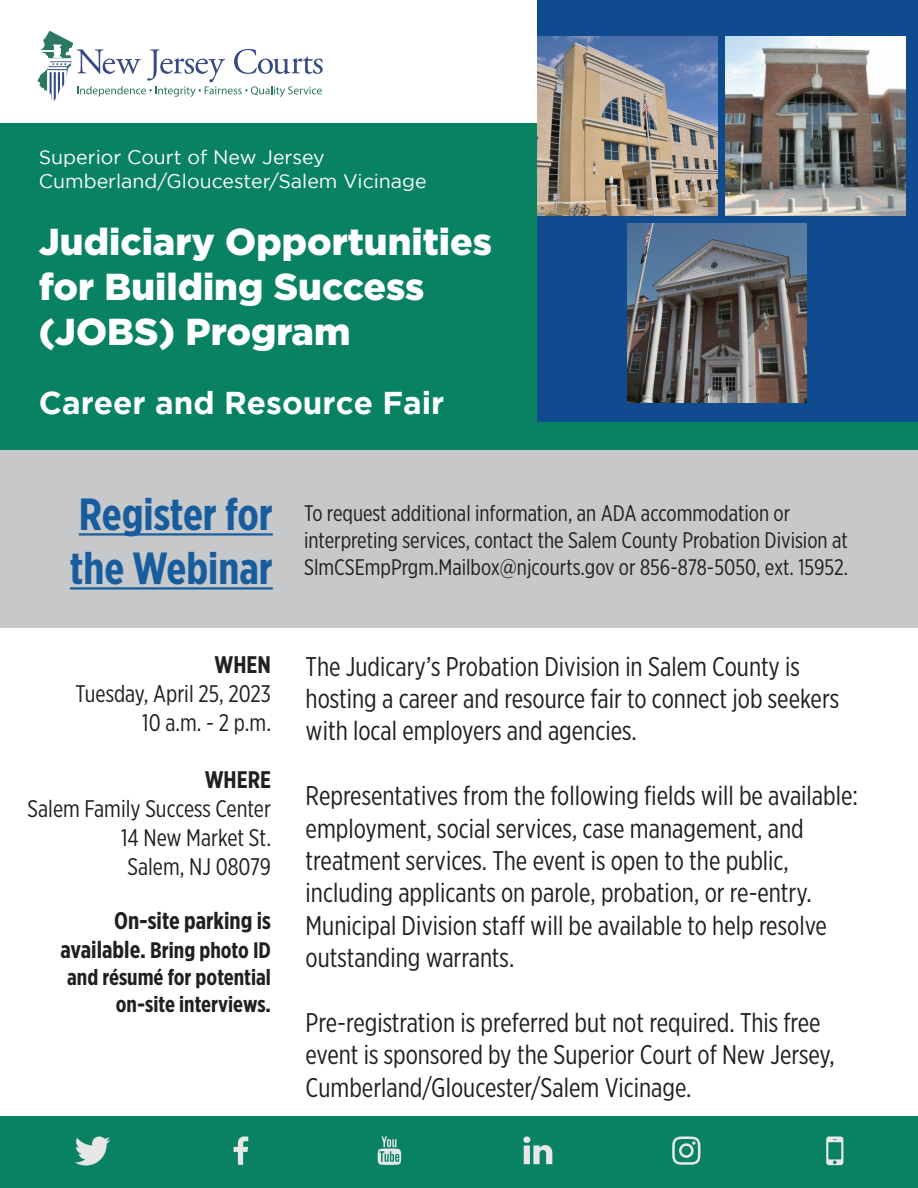
<style>
.page{position:relative;width:918px;height:1188px;background:#fff}
.page>*{position:absolute;margin:0;border:0;box-sizing:border-box;transform-origin:0 0}
.t1{font:700 45px/54px "Gotham X Narrow";color:#175d9e}
.t2{font:900 37.5px/45px "Gotham";color:#fff}
.t3{font:700 31.5px "Gotham";color:#fff}
.t4{font:27px/32.4px "Gotham X Narrow";color:#231f20}
.t5{font:24px/28.8px "Gotham X Narrow";color:#231f20;text-align:right}
.t6{font:700 24px "Gotham X Narrow";color:#231f20}
.t7{font:22.5px/27px "Gotham X Narrow";color:#231f20}
.t8{font:700 22.5px/27px "Gotham X Narrow";color:#231f20;text-align:right}
.t9{font:19.5px/23.4px "Gotham";color:#fff}
.s1{font-size:24px}
</style>
<div class="page">
<div style="left:0;top:1116px;width:918px;height:72px;background:#098264"></div>
<div style="left:0;top:124px;width:918px;height:330px;background:#098264"></div>
<svg style="left:37px;top:31px;width:286px;height:70px"></svg>
<div style="left:537px;top:0;width:381px;height:421px;background:#114b8f"></div>
<svg style="left:234px;top:1136px;width:14px;height:29px"></svg>
<svg style="left:672px;top:1136px;width:28px;height:29px"></svg>
<svg style="left:523px;top:1136px;width:29px;height:28px"></svg>
<svg style="left:826px;top:1136px;width:17px;height:29px"></svg>
<svg style="left:75px;top:1137px;width:35px;height:29px"></svg>
<svg style="left:378px;top:1137px;width:23px;height:28px"></svg>
<img style="left:538px;top:36px;width:179px;height:180px">
<img style="left:726px;top:36px;width:179px;height:180px">
<img style="left:627px;top:223px;width:180px;height:180px">
<div style="left:0;top:450px;width:918px;height:177px;background:#c7c8ca"></div>
<hr style="left:79px;top:533px;width:194px;height:3px;background:#175d9e">
<hr style="left:70px;top:587px;width:203px;height:3px;background:#175d9e">
<p class="t9" style="left:39px;top:145px;width:389px">Superior Court of New Jersey<br>Cumberland/Gloucester/Salem Vicinage</p>
<h2 class="t2" style="left:39px;top:219px;width:455px">Judiciary Opportunities for Building Success (JOBS) Program</h2>
<p class="t3" style="left:39px;top:385px;width:407px">Career and Resource Fair</p>
<h1 class="t1" style="left:70px;top:487px;width:204px">Register for the Webinar</h1>
<p class="t6" style="left:215px;top:650px;width:58px">WHEN</p>
<p class="t5" style="left:76px;top:679px;width:197px">Tuesday, April 25, 2023<br>10 a.m. - 2 p.m.</p>
<p class="t6" style="left:205px;top:765px;width:68px">WHERE</p>
<p class="t5" style="left:121px;top:794px;width:152px;text-align:justify;text-indent:-94px">Salem Family Success Center 14 New Market St.<br>Salem, NJ 08079</p>
<p class="t6" style="left:114px;top:906px;width:158px">On-site parking is</p>
<p class="t8" style="left:60px;top:936px;width:212px"><span class="s1">available.</span> Bring photo ID and résumé for potential on-site interviews.</p>
<p class="t7" style="left:304px;top:499px;width:545px">To request additional information, an ADA accommodation or interpreting services, contact the Salem County Probation Division at<br>SlmCSEmpPrgm.Mailbox@njcourts.gov or 856-878-5050, ext. 15952.</p>
<p class="t4" style="left:306px;top:649px;width:535px">The Judicary’s Probation Division in Salem County is hosting a career and resource fair to connect job seekers with local employers and agencies.</p>
<p class="t4" style="left:306px;top:779px;width:554px">Representatives from the following fields will be available: employment, social services, case management, and treatment services. The event is open to the public, including applicants on parole, probation, or re-entry.<br>Municipal Division staff will be available to help resolve outstanding warrants.</p>
<p class="t4" style="left:306px;top:1006px;width:531px">Pre-registration is preferred but not required. This free event is sponsored by the Superior Court of New Jersey,<br>Cumberland/Gloucester/Salem Vicinage.</p>
</div>
